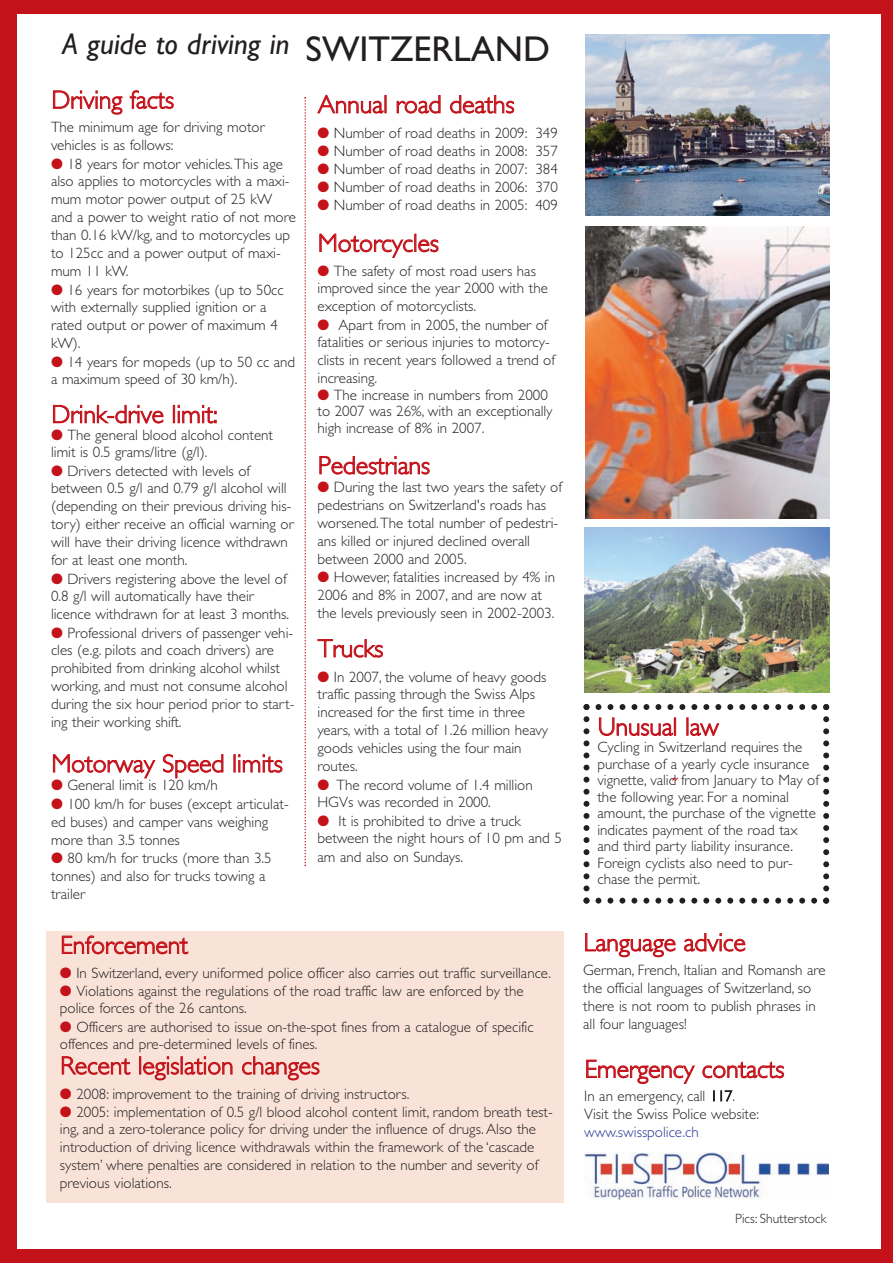
<style>
.page{position:relative;width:893px;height:1263px;background:#c4121a}
.page>*{position:absolute;margin:0;border:0;box-sizing:border-box;transform-origin:0 0}
.t1{font:italic 30px "Gill Sans";color:#231f20}
.t2{font:300 25.5px "Gill Sans";color:#c4121a}
.t3{font:300 15px/17.9px "Gill Sans";color:#231f20}
.t4{font:300 13.5px "Gill Sans";color:#231f20}
.s1{font-style:normal;font-size:36px}
.s2{color:#c4121a}
.s3{color:#293795}
</style>
<div class="page">
<div style="left:17px;top:14px;width:864px;height:1235px;background:#fff"></div>
<img style="left:585px;top:1152px;width:243px;height:47px">
<img style="left:586px;top:34px;width:243px;height:182px">
<img style="left:585px;top:226px;width:245px;height:293px">
<img style="left:585px;top:528px;width:245px;height:164px">
<div style="left:47px;top:931px;width:517px;height:271px;background:#f9e3d9"></div>
<svg style="left:304px;top:97px;width:2px;height:769px"></svg>
<svg style="left:583px;top:704px;width:246px;height:200px"></svg>
<p class="t1" style="left:62px;top:26px;width:489px">A guide to driving in <span class="s1">SWITZERLAND</span></p>
<p class="t2" style="left:51px;top:85px;width:124px">Driving facts</p>
<p class="t3" style="left:51px;top:118px;width:215px">The minimum age for driving motor vehicles is as follows:</p>
<p class="t3" style="left:51px;top:155px;width:246px"><span class="s2">●</span> 18 years for motor vehicles.This age also applies to motorcycles with a maxi&shy;mum motor power output of 25 kW and a power to weight ratio of not more than 0.16 kW/kg, and to motorcycles up to 125cc and a power output of maxi&shy;mum 11 kW.</p>
<p class="t3" style="left:51px;top:281px;width:234px"><span class="s2">●</span> 16 years for motorbikes (up to 50cc with externally supplied ignition or a rated output or power of maximum 4 kW).</p>
<p class="t3" style="left:51px;top:353px;width:246px;line-height:17px"><span class="s2">●</span> 14 years for mopeds (up to 50 cc and a maximum speed of 30 km/h).</p>
<p class="t2" style="left:51px;top:399px;width:168px">Drink-drive limit:</p>
<p class="t3" style="left:51px;top:427px;width:224px;line-height:17px"><span class="s2">●</span> The general blood alcohol content limit is 0.5 grams/litre (g/l).</p>
<p class="t3" style="left:51px;top:462px;width:244px"><span class="s2">●</span> Drivers detected with levels of between 0.5 g/l and 0.79 g/l alcohol will (depending on their previous driving his&shy;tory) either receive an official warning or will have their driving licence withdrawn for at least one month.</p>
<p class="t3" style="left:51px;top:570px;width:240px"><span class="s2">●</span> Drivers registering above the level of<br>0.8 g/l will automatically have their licence withdrawn for at least 3 months.</p>
<p class="t3" style="left:51px;top:624px;width:245px"><span class="s2">●</span> Professional drivers of passenger vehi&shy;cles (e.g. pilots and coach drivers) are prohibited from drinking alcohol whilst working, and must not consume alcohol during the six hour period prior to start&shy;ing their working shift.</p>
<p class="t2" style="left:51px;top:748px;width:233px">Motorway Speed limits</p>
<p class="t3" style="left:51px;top:776px;width:168px"><span class="s2">●</span> General limit is 120 km/h</p>
<p class="t3" style="left:51px;top:794px;width:239px"><span class="s2">●</span> 100 km/h for buses (except articulat&shy;ed buses) and camper vans weighing more than 3.5 tonnes</p>
<p class="t3" style="left:51px;top:848px;width:222px"><span class="s2">●</span> 80 km/h for trucks (more than 3.5 tonnes) and also for trucks towing a trailer</p>
<p class="t2" style="left:318px;top:89px;width:198px">Annual road deaths</p>
<p class="t3" style="left:317px;top:124px;width:242px"><span class="s2">●</span> Number of road deaths in 2009: 349</p>
<p class="t3" style="left:317px;top:142px;width:242px"><span class="s2">●</span> Number of road deaths in 2008: 357</p>
<p class="t3" style="left:317px;top:160px;width:242px"><span class="s2">●</span> Number of road deaths in 2007: 384</p>
<p class="t3" style="left:317px;top:178px;width:242px"><span class="s2">●</span> Number of road deaths in 2006: 370</p>
<p class="t3" style="left:317px;top:196px;width:242px"><span class="s2">●</span> Number of road deaths in 2005: 409</p>
<p class="t2" style="left:318px;top:228px;width:122px">Motorcycles</p>
<p class="t3" style="left:317px;top:262px;width:232px"><span class="s2">●</span> The safety of most road users has improved since the year 2000 with the exception of motorcyclists.</p>
<p class="t3" style="left:317px;top:316px;width:239px"><span class="s2">●</span> Apart from in 2005, the number of fatalities or serious injuries to motorcy&shy;clists in recent years followed a trend of increasing.</p>
<p class="t3" style="left:317px;top:386px;width:236px;line-height:16.5px"><span class="s2">●</span> The increase in numbers from 2000 to 2007 was 26%, with an exceptionally high increase of 8% in 2007.</p>
<p class="t2" style="left:318px;top:450px;width:114px">Pedestrians</p>
<p class="t3" style="left:317px;top:478px;width:246px"><span class="s2">●</span> During the last two years the safety of pedestrians on Switzerland's roads has worsened.The total number of pedestri&shy;ans killed or injured declined overall between 2000 and 2005.</p>
<p class="t3" style="left:317px;top:568px;width:239px"><span class="s2">●</span> However, fatalities increased by 4% in<br>2006 and 8% in 2007, and are now at the levels previously seen in 2002-2003.</p>
<p class="t2" style="left:318px;top:633px;width:67px">Trucks</p>
<p class="t3" style="left:317px;top:668px;width:232px"><span class="s2">●</span> In 2007, the volume of heavy goods traffic passing through the Swiss Alps increased for the first time in three years, with a total of 1.26 million heavy goods vehicles using the four main routes.</p>
<p class="t3" style="left:317px;top:776px;width:217px;line-height:17px"><span class="s2">●</span> The record volume of 1.4 million<br>HGVs was recorded in 2000.</p>
<p class="t3" style="left:317px;top:812px;width:246px;line-height:17px"><span class="s2">●</span> It is prohibited to drive a truck between the night hours of 10 pm and 5</p>
<p class="t3" style="left:317px;top:848px;width:147px">am and also on Sundays.</p>
<p class="t2" style="left:60px;top:930px;width:129px">Enforcement</p>
<p class="t3" style="left:60px;top:964px;width:493px"><span class="s2">●</span> In Switzerland, every uniformed police officer also carries out traffic surveillance.</p>
<p class="t3" style="left:60px;top:983px;width:465px;line-height:17px"><span class="s2">●</span> Violations against the regulations of the road traffic law are enforced by the police forces of the 26 cantons.</p>
<p class="t3" style="left:60px;top:1019px;width:475px;line-height:17px"><span class="s2">●</span> Officers are authorised to issue on-the-spot fines from a catalogue of specific offences and pre-determined levels of fines.</p>
<p class="t2" style="left:60px;top:1050px;width:261px">Recent legislation changes</p>
<p class="t3" style="left:60px;top:1085px;width:351px"><span class="s2">●</span> 2008: improvement to the training of driving instructors.</p>
<p class="t3" style="left:60px;top:1103px;width:494px"><span class="s2">●</span> 2005: implementation of 0.5 g/l blood alcohol content limit, random breath test&shy;ing, and a zero-tolerance policy for driving under the influence of drugs. Also the introduction of driving licence withdrawals within the framework of the ‘cascade system’ where penalties are considered in relation to the number and severity of previous violations.</p>
<p class="t2" style="left:598px;top:712px;width:122px">Unusual law</p>
<p class="t3" style="left:597px;top:739px;width:223px;line-height:16.5px">Cycling in Switzerland requires the purchase of a yearly cycle insurance vignette, valid from January to May of the following year. For a nominal amount, the purchase of the vignette indicates payment of the road tax and third party liability insurance.<br>Foreign cyclists also need to pur&shy;chase the permit.</p>
<p class="t2" style="left:584px;top:927px;width:164px">Language advice</p>
<p class="t3" style="left:583px;top:960px;width:244px">German, French, Italian and Romansh are the official languages of Switzerland, so there is not room to publish phrases in all four languages!</p>
<p class="t2" style="left:585px;top:1054px;width:201px">Emergency contacts</p>
<p class="t3" style="left:584px;top:1087px;width:176px">In an emergency, call 117.<br>Visit the Swiss Police website: <span class="s3">www.swisspolice.ch</span></p>
<p class="t4" style="left:735px;top:1210px;width:93px">Pics: Shutterstock</p>
</div>
